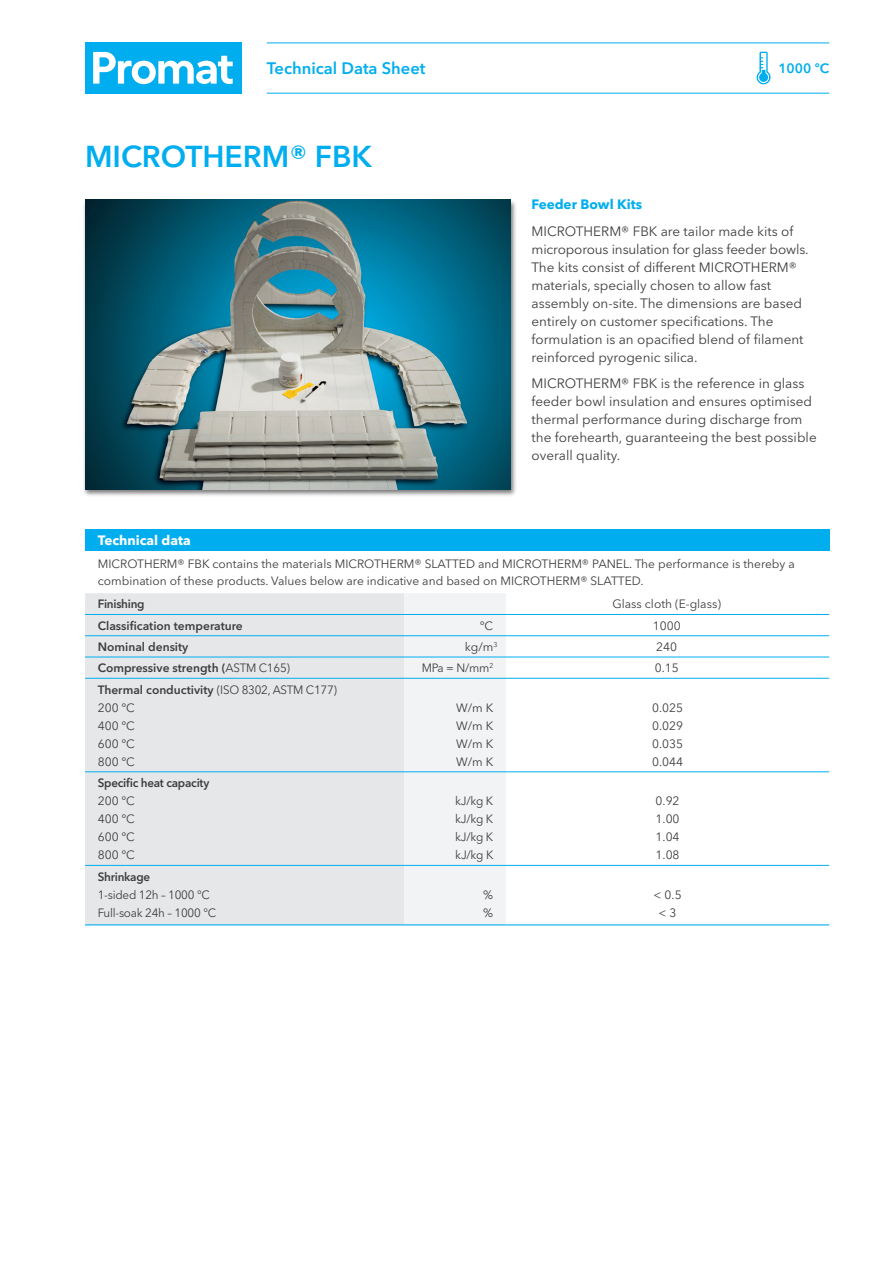
<style>
.page{position:relative;width:893px;height:1263px;background:#fff}
.page>*{position:absolute;margin:0;border:0;box-sizing:border-box;transform-origin:0 0}
.t1{font:600 30px "Avenir Next W1 G";color:#00aeef}
.t2{font:600 16.5px "Avenir Next W1 G";color:#00aeef}
.TEXT{font:13.5px/18px "Avenir Next W1 G";color:#3e3e3f}
.TEXT_BOX{font:13.5px/18px "Avenir Next W1 G";color:#3e3e3f}
.t3{font:700 13.5px "Avenir Next W1 G";color:#00aeef}
.t4{font:700 13.5px "Avenir Next W1 G";color:#fff}
.t5{font:600 13.5px "Avenir Next W1 G";color:#00aeef}
.TEXT-2{font:12px/18px "Avenir Next W1 G";color:#3e3e3f}
.t6{font:600 12px "Avenir Next W1 G";color:#3e3e3f}
.t7{font:600 12px/18px "Avenir Next W1 G";letter-spacing:-.02em;color:#3e3e3f}
.TEXT-3{font:12px "Avenir Next W1 G";letter-spacing:-.02em;color:#3e3e3f}
.s1{font-weight:400}
</style>
<div class="page">
<div style="left:82px;top:199px;width:435px;height:298px;background:#231f20;opacity:.6"></div>
<img style="left:85px;top:200px;width:425px;height:289px">
<hr style="left:267px;top:43px;width:562px;height:1px;background:#00aeef">
<hr style="left:267px;top:93px;width:562px;height:1px;background:#00aeef">
<div style="left:85px;top:529px;width:744px;height:22px;background:#00aeef"></div>
<div style="left:85px;top:593px;width:319px;height:331px;background:#e6e7e9"></div>
<div style="left:404px;top:593px;width:102px;height:331px;background:#f2f3f4"></div>
<hr style="left:85px;top:614px;width:319px;height:1px;background:#00aeef">
<hr style="left:404px;top:614px;width:102px;height:1px;background:#00aeef">
<hr style="left:506px;top:614px;width:323px;height:1px;background:#00aeef">
<hr style="left:85px;top:635px;width:319px;height:1px;background:#00aeef">
<hr style="left:404px;top:635px;width:102px;height:1px;background:#00aeef">
<hr style="left:506px;top:635px;width:323px;height:1px;background:#00aeef">
<hr style="left:85px;top:657px;width:319px;height:1px;background:#00aeef">
<hr style="left:404px;top:657px;width:102px;height:1px;background:#00aeef">
<hr style="left:506px;top:657px;width:323px;height:1px;background:#00aeef">
<hr style="left:85px;top:678px;width:319px;height:1px;background:#00aeef">
<hr style="left:404px;top:678px;width:102px;height:1px;background:#00aeef">
<hr style="left:506px;top:678px;width:323px;height:1px;background:#00aeef">
<hr style="left:85px;top:771px;width:319px;height:1px;background:#00aeef">
<hr style="left:404px;top:771px;width:102px;height:1px;background:#00aeef">
<hr style="left:506px;top:771px;width:323px;height:1px;background:#00aeef">
<hr style="left:85px;top:865px;width:319px;height:1px;background:#00aeef">
<hr style="left:404px;top:865px;width:102px;height:1px;background:#00aeef">
<hr style="left:506px;top:865px;width:323px;height:1px;background:#00aeef">
<hr style="left:85px;top:924px;width:319px;height:1px;background:#00aeef">
<hr style="left:404px;top:924px;width:102px;height:1px;background:#00aeef">
<hr style="left:506px;top:924px;width:323px;height:1px;background:#00aeef">
<svg style="left:756px;top:52px;width:15px;height:32px"></svg>
<div style="left:85px;top:43px;width:156px;height:51px;background:#00aeef"></div>
<svg style="left:93px;top:52px;width:140px;height:32px"></svg>
<p class="t2" style="left:267px;top:59px;width:160px">Technical Data Sheet</p>
<p class="t1" style="left:85px;top:139px;width:289px">MICROTHERM® FBK</p>
<p class="t5" style="left:778px;top:60px;width:52px">1000 ºC</p>
<p class="t3" style="left:531px;top:196px;width:112px">Feeder Bowl Kits</p>
<p class="TEXT" style="left:531px;top:222px;width:279px">MICROTHERM® FBK are tailor made kits of microporous insulation for glass feeder bowls.<br>The kits consist of different MICROTHERM® materials, specially chosen to allow fast assembly on-site. The dimensions are based entirely on customer specifications. The formulation is an opacified blend of filament reinforced pyrogenic silica.</p>
<p class="TEXT_BOX" style="left:531px;top:375px;width:287px">MICROTHERM® FBK is the reference in glass feeder bowl insulation and ensures optimised thermal performance during discharge from the forehearth, guaranteeing the best possible overall quality.</p>
<p class="t4" style="left:98px;top:532px;width:94px">Technical data</p>
<p class="TEXT-2" style="left:98px;top:556px;width:699px;line-height:16.5px">MICROTHERM® FBK contains the materials MICROTHERM® SLATTED and MICROTHERM® PANEL. The performance is thereby a combination of these products. Values below are indicative and based on MICROTHERM® SLATTED.</p>
<p class="t7" style="left:98px;top:595px;width:48px">Finishing</p>
<p class="TEXT-2" style="left:612px;top:595px;width:110px">Glass cloth (E-glass)</p>
<p class="t6" style="left:98px;top:618px;width:147px">Classification temperature</p>
<p class="TEXT-2" style="left:480px;top:616px;width:14px">ºC</p>
<p class="TEXT-2" style="left:653px;top:616px;width:29px">1000</p>
<p class="t6" style="left:98px;top:639px;width:92px">Nominal density</p>
<p class="TEXT-2" style="left:465px;top:638px;width:34px">kg/m<sup>3</sup></p>
<p class="TEXT-2" style="left:656px;top:638px;width:22px">240</p>
<p class="t6" style="left:98px;top:661px;width:194px">Compressive strength (<span class="s1">ASTM C165)</span></p>
<p class="TEXT-2" style="left:422px;top:659px;width:73px">MPa = N/mm<sup>2</sup></p>
<p class="TEXT-2" style="left:655px;top:659px;width:25px">0.15</p>
<p class="t6" style="left:98px;top:682px;width:241px">Thermal conductivity <span class="s1">(ISO 8302, ASTM C177)</span></p>
<p class="TEXT-2" style="left:98px;top:698px;width:38px">200 ºC</p>
<p class="TEXT-2" style="left:98px;top:716px;width:38px">400 ºC</p>
<p class="TEXT-2" style="left:98px;top:734px;width:38px">600 ºC</p>
<p class="TEXT-2" style="left:98px;top:752px;width:38px">800 ºC</p>
<p class="TEXT-2" style="left:456px;top:698px;width:39px">W/m K<br>W/m K</p>
<p class="TEXT-2" style="left:456px;top:734px;width:39px">W/m K<br>W/m K</p>
<p class="TEXT-2" style="left:652px;top:698px;width:32px">0.025</p>
<p class="TEXT-2" style="left:652px;top:716px;width:32px">0.029</p>
<p class="TEXT-2" style="left:652px;top:734px;width:32px">0.035</p>
<p class="TEXT-2" style="left:652px;top:752px;width:32px">0.044</p>
<p class="t7" style="left:98px;top:774px;width:113px">Specific heat capacity<br><span class="s1">200 ºC</span></p>
<p class="TEXT-2" style="left:98px;top:810px;width:38px">400 ºC</p>
<p class="TEXT-2" style="left:98px;top:828px;width:38px">600 ºC</p>
<p class="TEXT-2" style="left:98px;top:846px;width:38px">800 ºC</p>
<p class="t7" style="left:98px;top:867px;width:54px">Shrinkage</p>
<p class="TEXT-3" style="left:98px;top:887px;width:114px">1-sided 12h – 1000 °C</p>
<p class="TEXT-3" style="left:98px;top:905px;width:120px">Full-soak 24h – 1000 °C</p>
<p class="TEXT-2" style="left:455px;top:792px;width:40px">kJ/kg K kJ/kg K</p>
<p class="TEXT-2" style="left:455px;top:828px;width:40px">kJ/kg K kJ/kg K</p>
<p class="TEXT-2" style="left:483px;top:886px;width:11px">%</p>
<p class="TEXT-2" style="left:483px;top:904px;width:11px">%</p>
<p class="TEXT-2" style="left:656px;top:792px;width:25px">0.92</p>
<p class="TEXT-2" style="left:656px;top:810px;width:25px">1.00</p>
<p class="TEXT-2" style="left:656px;top:828px;width:25px">1.04</p>
<p class="TEXT-2" style="left:656px;top:846px;width:25px">1.08</p>
<p class="TEXT-2" style="left:654px;top:886px;width:30px">&lt; 0.5</p>
<p class="TEXT-2" style="left:659px;top:904px;width:19px">&lt; 3</p>
</div>
